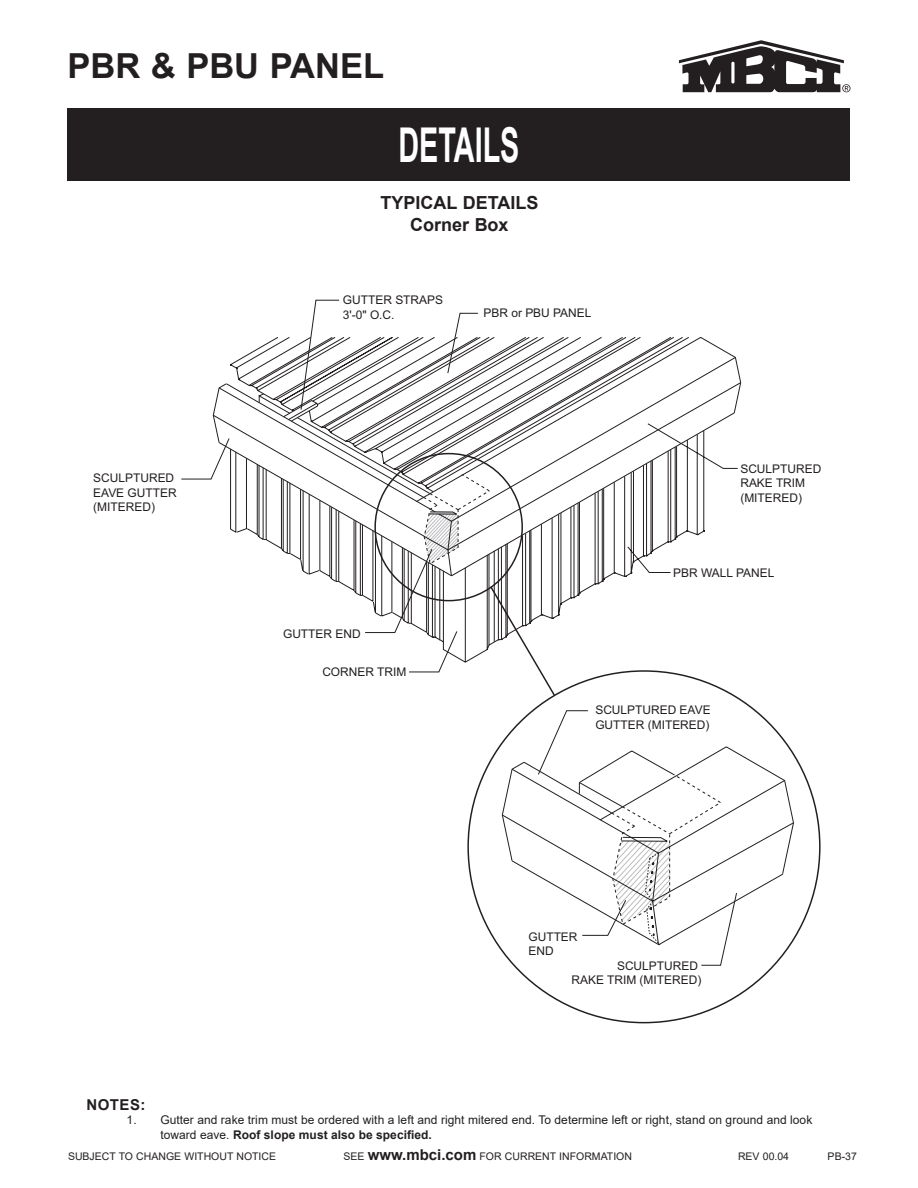
<style>
.page{position:relative;width:918px;height:1188px;background:#fff}
.page>*{position:absolute;margin:0;border:0;box-sizing:border-box;transform-origin:0 0}
.t1{font:700 48px "Arial";color:#fff;scale:.6 1}
.t2{font:700 34.5px "Arial";color:#231f20}
.t3{font:700 18px "Arial";color:#231f20}
.BODY____Heading{font:700 15px "Arial";letter-spacing:.035em;color:#231f20}
.t4{font:12px/14.4px "Arial";color:#231f20}
.t5{font:10.5px "Arial";color:#231f20}
.s1{font-weight:700}
.s2{font-weight:700;font-size:15px}
</style>
<div class="page">
<div style="left:68px;top:108px;width:782px;height:72px;background:#231f20"></div>
<svg style="left:679px;top:40px;width:171px;height:52px"></svg>
<svg style="left:244px;top:299px;width:490px;height:57px"></svg>
<svg style="left:212px;top:356px;width:530px;height:81px"></svg>
<svg style="left:225px;top:383px;width:266px;height:54px"></svg>
<svg style="left:738px;top:768px;width:57px;height:178px"></svg>
<svg style="left:181px;top:437px;width:557px;height:529px"></svg>
<svg style="left:501px;top:750px;width:221px;height:196px"></svg>
<h2 class="t2" style="left:67px;top:42px;width:318px">PBR &amp; PBU PANEL</h2>
<h1 class="t1" style="left:398px;top:111px;width:203px">DETAILS</h1>
<p class="t3" style="left:380px;top:190px;width:159px">TYPICAL DETAILS</p>
<p class="t3" style="left:410px;top:212px;width:100px">Corner Box</p>
<p class="t4" style="left:93px;top:471px;width:85px">SCULPTURED<br>EAVE GUTTER (MITERED)</p>
<p class="t4" style="left:343px;top:293px;width:102px">GUTTER STRAPS<br>3'-0" O.C.</p>
<p class="t4" style="left:484px;top:306px;width:109px">PBR or PBU PANEL</p>
<p class="t4" style="left:283px;top:626px;width:79px">GUTTER END</p>
<p class="t4" style="left:322px;top:664px;width:86px">CORNER TRIM</p>
<p class="t4" style="left:740px;top:462px;width:82px">SCULPTURED<br>RAKE TRIM (MITERED)</p>
<p class="t4" style="left:673px;top:566px;width:103px">PBR WALL PANEL</p>
<p class="t4" style="left:595px;top:703px;width:117px">SCULPTURED EAVE<br>GUTTER (MITERED)</p>
<p class="t4" style="left:528px;top:930px;width:51px">GUTTER<br>END</p>
<p class="t4" style="left:571px;top:959px;width:131px;text-align:right">SCULPTURED<br>RAKE TRIM (MITERED)</p>
<p class="BODY____Heading" style="left:86px;top:1094px;width:61px">NOTES:</p>
<p class="t4" style="left:160px;top:1113px;width:653px;text-indent:-34px">1. Gutter and rake trim must be ordered with a left and right mitered end. To determine left or right, stand on ground and look toward eave. <span class="s1">Roof slope must also be specified.</span></p>
<p class="t5" style="left:68px;top:1149px;width:210px">SUBJECT TO CHANGE WITHOUT NOTICE</p>
<p class="t5" style="left:344px;top:1149px;width:290px">SEE <span class="s2">www.mbci.com</span> FOR CURRENT INFORMATION</p>
<p class="t5" style="left:738px;top:1149px;width:53px">REV 00.04</p>
<p class="t5" style="left:828px;top:1149px;width:31px">PB-37</p>
</div>
